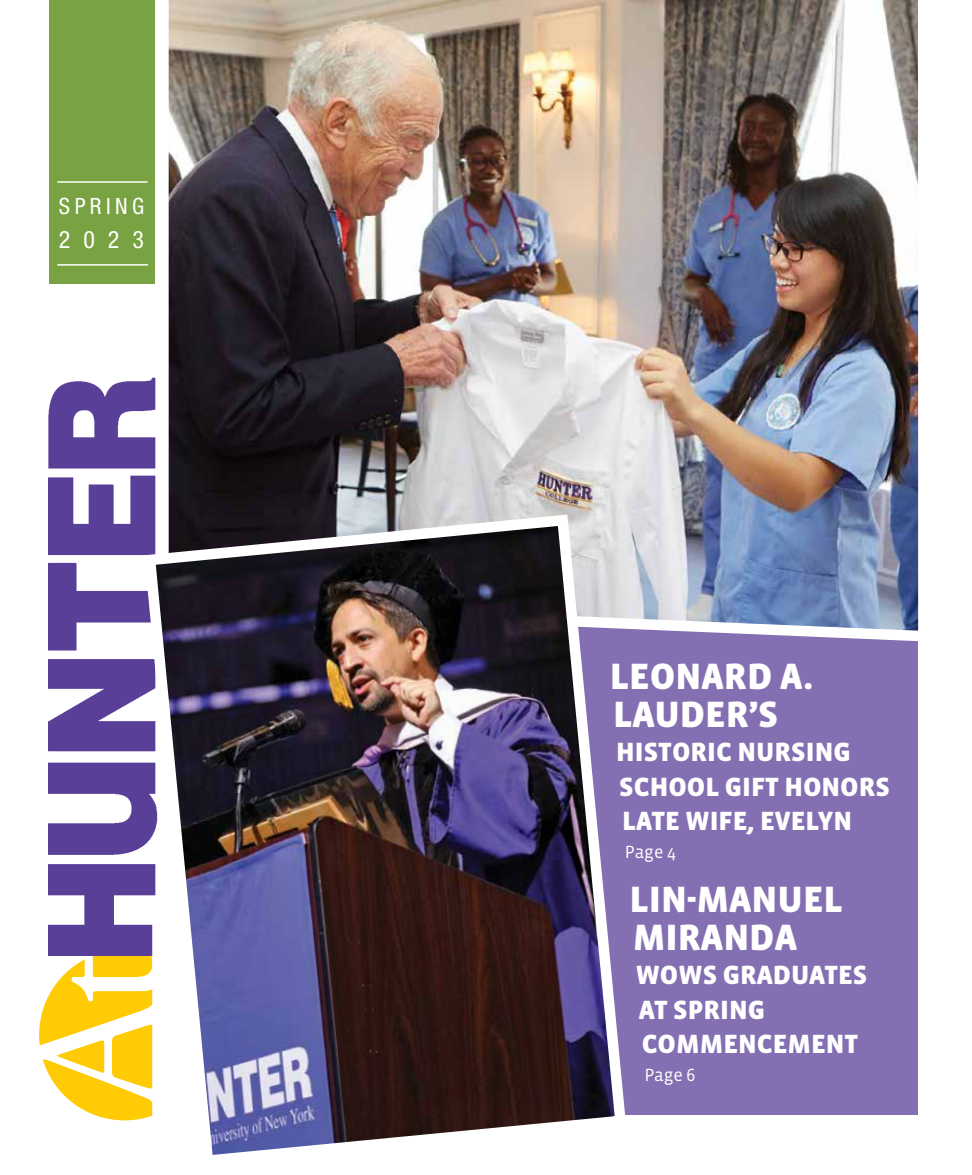
<style>
.page{position:relative;width:972px;height:1175px;background:#fff}
.page>*{position:absolute;margin:0;border:0;box-sizing:border-box;transform-origin:0 0}
.t1{font:900 37.5px/37.5px "Vista Sans OTCE";color:#fff}
.t2{font:900 27px/34.5px "Vista Sans OTCE";color:#fff}
.t3{font:condensed 24px "Helvetica Neue LT Std";color:#fff}
.t4{font:condensed 22.5px "Helvetica Neue LT Std";letter-spacing:.2em;color:#fff}
.t5{font:18px "Vista Sans OTCE";color:#fff}
</style>
<div class="page">
<div style="left:412px;top:596px;width:506px;height:519px;background:#836fb2"></div>
<img style="left:153px;top:0;width:766px;height:642px">
<img style="left:49px;top:378px;width:109px;height:526px">
<svg style="left:39px;top:904px;width:100px;height:217px"></svg>
<div style="left:49px;top:0;width:105px;height:284px;background:#79a342"></div>
<hr style="left:57px;top:264px;width:91px;height:2px;background:#fff">
<hr style="left:57px;top:181px;width:91px;height:2px;background:#fff">
<img style="left:139px;top:509px;width:493px;height:646px">
<p class="t4" style="left:59px;top:193px;width:87px">SPRING</p>
<p class="t3" style="left:59px;top:225px;width:86px">2023</p>
<p class="t1" style="left:610px;top:657px;width:205px">LEONARD A.<br>LAUDER’S</p>
<p class="t2" style="left:616px;top:734px;width:275px">HISTORIC NURSING<br>SCHOOL GIFT HONORS<br>LATE WIFE, EVELYN</p>
<p class="t5" style="left:625px;top:841px;width:53px">Page 4</p>
<p class="t1" style="left:629px;top:880px;width:215px">LIN-MANUEL<br>MIRANDA</p>
<p class="t2" style="left:636px;top:957px;width:233px">WOWS GRADUATES<br>AT SPRING<br>COMMENCEMENT</p>
<p class="t5" style="left:644px;top:1064px;width:53px">Page 6</p>
</div>
